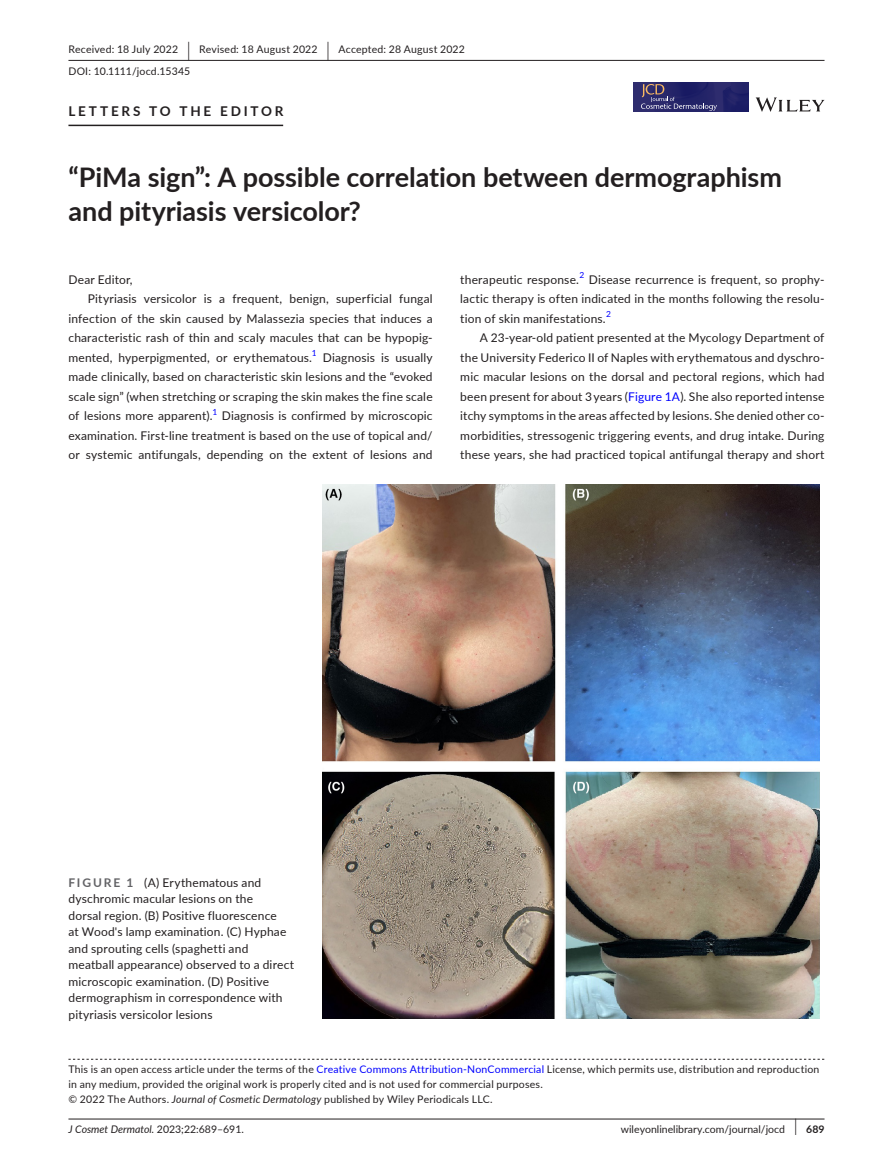
<style>
.page{position:relative;width:893px;height:1174px;background:#fff}
.page>*{position:absolute;margin:0;border:0;box-sizing:border-box;transform-origin:0 0}
.t1{font:700 27px/34.5px "Lato";letter-spacing:-.005em;color:#231f20}
.t2{font:700 13.5px "Lato";letter-spacing:.21em;color:#231f20}
.t3{font:12px/19.5px "Lato";letter-spacing:.015em;color:#231f20;text-align:justify}
.t4{font:10.5px/15px "Lato";letter-spacing:.02em;color:#231f20}
.t5{font:10.5px "Lato";color:#231f20}
.t6{font:italic 10.5px "Lato";color:#231f20}
.t7{font:8.4px "Lato";color:#00f}
.s1{font-size:19.65px}
.s2{color:#00f}
.s3{font-weight:700;color:#636366}
.s4{font-style:italic}
.s5{font-style:normal}
.s6{font-size:17.4px}
.s7{font-weight:700}
</style>
<div class="page">
<hr style="left:68px;top:1118px;width:756px;height:1px;background:#231f20">
<svg style="left:756px;top:97px;width:68px;height:15px"></svg>
<img style="left:633px;top:82px;width:115px;height:30px">
<svg style="left:641px;top:84px;width:76px;height:27px;background:#3c3a73"></svg>
<hr style="left:68px;top:60px;width:756px;height:1px;background:#231f20">
<hr style="left:68px;top:125px;width:215px;height:1px;background:#231f20">
<svg style="left:68px;top:1058px;width:756px;height:1px"></svg>
<img style="left:323px;top:485px;width:497px;height:533px">
<p class="t4" style="left:68px;top:38px;width:398px;line-height:21.8px">Received: 18 July 2022 <span class="s1">|</span> Revised: 18 August 2022 <span class="s1">|</span> Accepted: 28 August 2022<br>DOI: 10.1111/jocd.15345</p>
<p class="t2" style="left:68px;top:101px;width:217px">LETTERS TO THE EDITOR</p>
<h1 class="t1" style="left:68px;top:159px;width:715px">“PiMa sign”: A possible correlation between dermographism and pityriasis versicolor?</h1>
<p class="t3" style="left:68px;top:269px;width:66px">Dear Editor,</p>
<p class="t3" style="left:88px;top:288px;width:346px">Pityriasis versicolor is a frequent, benign, superficial fungal</p>
<p class="t3" style="left:68px;top:308px;width:366px">infection of the skin caused by Malassezia species that induces a</p>
<p class="t3" style="left:68px;top:327px;width:366px">characteristic rash of thin and scaly macules that can be hypopig-</p>
<p class="t3" style="left:68px;top:347px;width:245px">mented, hyperpigmented, or erythematous.</p>
<p class="t7" style="left:312px;top:347px;width:6px">1</p>
<p class="t3" style="left:68px;top:347px;width:366px;text-indent:254px">Diagnosis is usually made clinically, based on characteristic skin lesions and the “evoked scale sign” (when stretching or scraping the skin makes the fine scale of lesions more apparent).</p>
<p class="t7" style="left:212px;top:406px;width:6px">1</p>
<p class="t3" style="left:68px;top:405px;width:366px;text-indent:153px">Diagnosis is confirmed by microscopic examination. First-line treatment is based on the use of topical and/ or systemic antifungals, depending on the extent of lesions and</p>
<p class="t3" style="left:460px;top:269px;width:366px">therapeutic response.<sup>2</sup> Disease recurrence is frequent, so prophy&shy;lactic therapy is often indicated in the months following the resolu&shy;tion of skin manifestations.</p>
<p class="t7" style="left:606px;top:308px;width:6px">2</p>
<p class="t3" style="left:460px;top:327px;width:366px;text-indent:20px">A 23-year-old patient presented at the Mycology Department of the University Federico II of Naples with erythematous and dyschro&shy;mic macular lesions on the dorsal and pectoral regions, which had been present for about 3 years (<span class="s2">Figure 1A</span>). She also reported intense itchy symptoms in the areas affected by lesions. She denied other co&shy;morbidities, stressogenic triggering events, and drug intake. During these years, she had practiced topical antifungal therapy and short</p>
<p class="t3" style="left:68px;top:873px;width:227px;line-height:16.5px;text-align:left"><span class="s3">FIGURE 1</span> (A) Erythematous and dyschromic macular lesions on the<br>dorsal region. (B) Positive fluorescence<br>at Wood's lamp examination. (C) Hyphae and sprouting cells (spaghetti and meatball appearance) observed to a direct microscopic examination. (D) Positive dermographism in correspondence with pityriasis versicolor lesions</p>
<p class="t4" style="left:68px;top:1061px;width:752px">This is an open access article under the terms of the <span class="s2">Creative Commons Attribution-NonCommercial</span> License, which permits use, distribution and reproduction in any medium, provided the original work is properly cited and is not used for commercial purposes.<br>© 2022 The Authors. <span class="s4">Journal of Cosmetic Dermatology</span> published by Wiley Periodicals LLC.</p>
<p class="t6" style="left:68px;top:1121px;width:177px">J Cosmet Dermatol. <span class="s5">2023;22:689–691.</span></p>
<p class="t5" style="left:621px;top:1121px;width:205px">wileyonlinelibrary.com/journal/jocd <span class="s6">|</span> <span class="s7">689</span></p>
</div>
